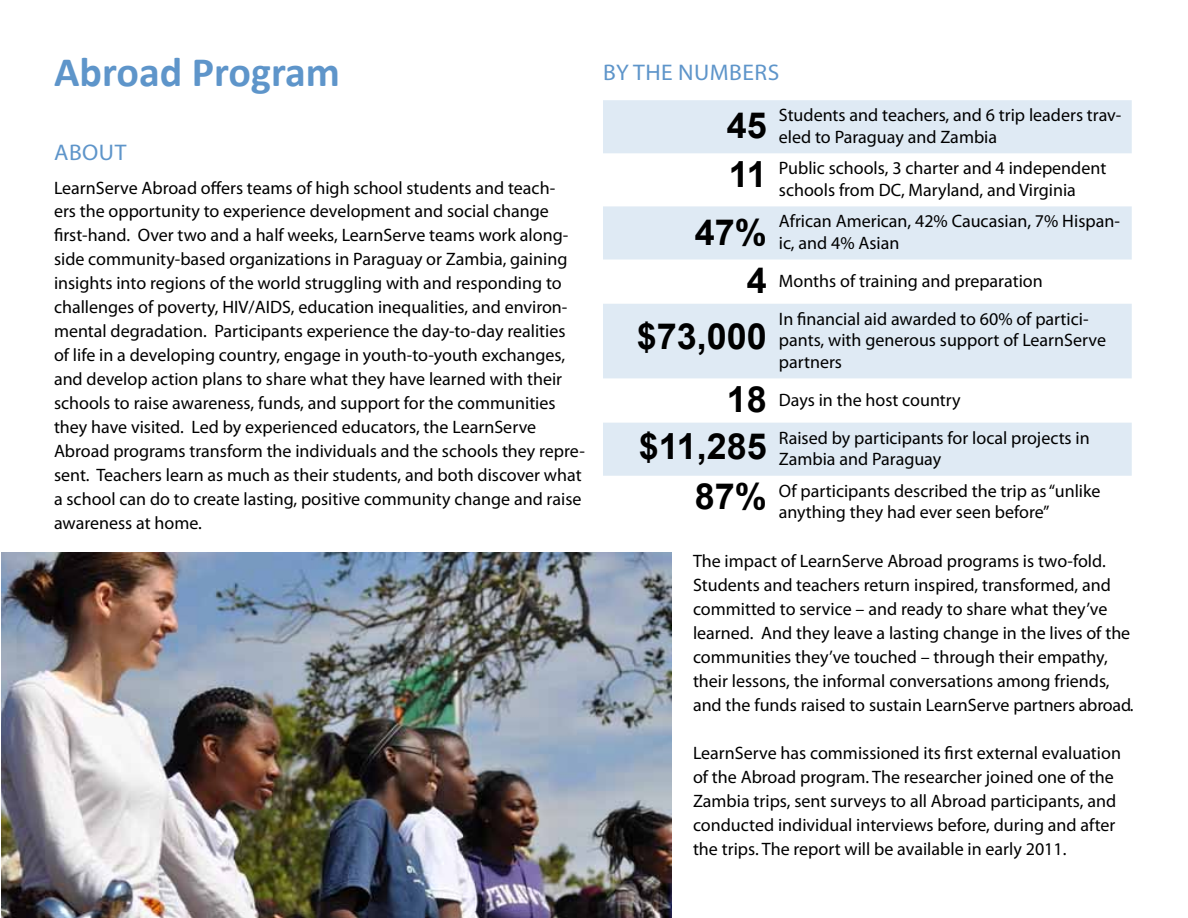
<style>
.page{position:relative;width:1188px;height:918px;background:#fff}
.page>*{position:absolute;margin:0;border:0;box-sizing:border-box;transform-origin:0 0}
.t1{font:700 42px "Calibri";color:#5e95ca}
.t2{font:700 36px "Arial";color:#000}
.t3{font:22.65px "Myriad Pro";color:#5e95ca;scale:1.04 1}
.t4{font:18px/24px "Myriad Pro";color:#000}
.s1{font-family:"Arial";font-weight:700;font-size:36px}
</style>
<div class="page">
<img style="left:1px;top:553px;width:670px;height:365px">
<svg style="left:603px;top:100px;width:529px;height:376px;fill:#dfeaf4"></svg>
<h1 class="t1" style="left:54px;top:46px;width:287px">Abroad Program</h1>
<p class="t3" style="left:54px;top:138px;width:29px">About</p>
<p class="t4" style="left:54px;top:175px;width:532px">LearnServe Abroad offers teams of high school students and teach-<br>ers the opportunity to experience development and social change first-hand. Over two and a half weeks, LearnServe teams work along&shy;side community-based organizations in Paraguay or Zambia, gaining insights into regions of the world struggling with and responding to challenges of poverty, HIV/AIDS, education inequalities, and environ&shy;mental degradation. Participants experience the day-to-day realities of life in a developing country, engage in youth-to-youth exchanges, and develop action plans to share what they have learned with their schools to raise awareness, funds, and support for the communities they have visited. Led by experienced educators, the LearnServe Abroad programs transform the individuals and the schools they repre&shy;sent. Teachers learn as much as their students, and both discover what a school can do to create lasting, positive community change and raise awareness at home.</p>
<p class="t3" style="left:603px;top:58px;width:43px">By the</p>
<p class="t3" style="left:678px;top:58px;width:30px">Numbers</p>
<h2 class="t2" style="left:727px;top:102px;width:42px">45</h2>
<p class="t4" style="left:779px;top:104px;width:344px;line-height:21.6px">Students and teachers, and 6 trip leaders trav&shy;eled to Paraguay and Zambia</p>
<p class="t4" style="left:779px;top:157px;width:329px;line-height:21.6px;text-indent:-50px"><span class="s1">11</span> Public schools, 3 charter and 4 independent schools from DC, Maryland, and Virginia</p>
<h2 class="t2" style="left:695px;top:208px;width:74px">47%</h2>
<p class="t4" style="left:779px;top:210px;width:343px;line-height:21.6px">African American, 42% Caucasian, 7% Hispan&shy;ic, and 4% Asian</p>
<p class="t4" style="left:747px;top:269px;width:297px"><span class="s1">4</span> Months of training and preparation</p>
<h2 class="t2" style="left:637px;top:313px;width:132px">$73,000</h2>
<p class="t4" style="left:779px;top:308px;width:329px;line-height:21.6px">In financial aid awarded to 60% of partici&shy;pants, with generous support of LearnServe partners</p>
<p class="t4" style="left:639px;top:381px;width:453px;line-height:37.8px;text-indent:88px"><span class="s1">18</span> Days in the host country <span class="s1">$11,285</span> Raised by participants for local projects in</p>
<p class="t4" style="left:695px;top:443px;width:407px;line-height:31.5px;text-indent:84px">Zambia and Paraguay<br><span class="s1">87%</span> Of participants described the trip as “unlike</p>
<p class="t4" style="left:779px;top:500px;width:272px">anything they had ever seen before”</p>
<p class="t4" style="left:693px;top:549px;width:442px">The impact of LearnServe Abroad programs is two-fold.<br>Students and teachers return inspired, transformed, and committed to service – and ready to share what they’ve learned. And they leave a lasting change in the lives of the communities they’ve touched – through their empathy, their lessons, the informal conversations among friends, and the funds raised to sustain LearnServe partners abroad.</p>
<p class="t4" style="left:693px;top:741px;width:430px">LearnServe has commissioned its first external evaluation of the Abroad program. The researcher joined one of the Zambia trips, sent surveys to all Abroad participants, and conducted individual interviews before, during and after the trips. The report will be available in early 2011.</p>
</div>
